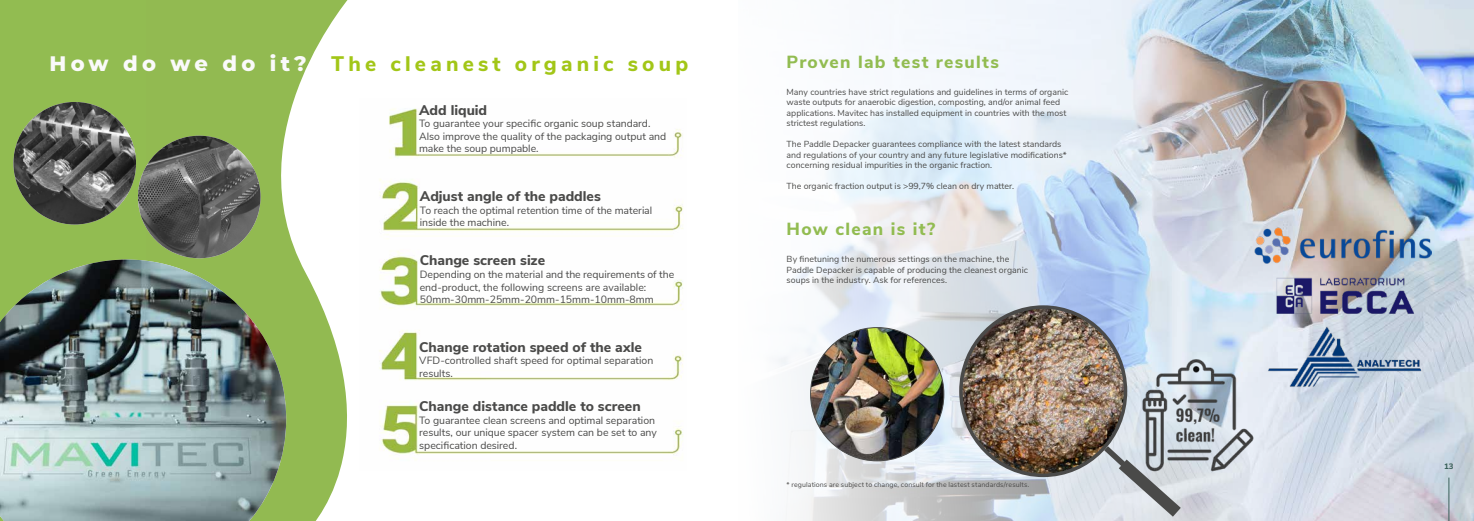
<style>
.page{position:relative;width:1474px;height:521px;background:#fff}
.page>*{position:absolute;margin:0;border:0;box-sizing:border-box;transform-origin:0 0}
.t1{font:800 21px "Nunito Sans";letter-spacing:.2em;color:#a2c617}
.t2{font:800 17.5px "Nunito Sans";letter-spacing:.075em;color:#92bc51}
.t3{font:800 14px "Nunito Sans";color:#4a4a49}
.t4{font:10.5px/12.6px "Nunito Sans";letter-spacing:-.005em;color:#4a4a49}
.t5{font:8.75px/10.5px "Nunito Sans";color:#4a4a49}
.t6{font:800 7.88px "Nunito Sans";color:#3a605a}
.t7{font:7px "Nunito Sans";letter-spacing:.015em;color:#4a4a49}
.s1{font-family:"Montserrat";color:#fafafa}
</style>
<div class="page">
<img style="left:778px;top:0;width:695px;height:521px">
<img style="left:379px;top:108px;width:304px;height:352px">
<svg style="left:146px;top:0;width:202px;height:521px;fill:#92ba51"></svg>
<div style="left:0;top:0;width:146px;height:521px;background:#92bc51"></div>
<img style="left:138px;top:136px;width:122px;height:122px;border-radius:61px">
<img style="left:13px;top:102px;width:123px;height:122px;border-radius:61px">
<img style="left:0;top:259px;width:286px;height:262px">
<img style="left:1269px;top:272px;width:149px;height:47px">
<img style="left:1265px;top:322px;width:160px;height:70px">
<img style="left:1254px;top:228px;width:177px;height:36px">
<img style="left:960px;top:307px;width:165px;height:168px">
<div style="left:959px;top:305px;width:168px;height:172px;border:4px solid #4a4a49;border-radius:50%"></div>
<img style="left:810px;top:328px;width:133px;height:133px;border-radius:67px">
<svg style="left:1098px;top:440px;width:95px;height:81px;background:#c4c8cc"></svg>
<img style="left:1124px;top:346px;width:137px;height:136px">
<hr style="left:1448px;top:477px;width:1px;height:44px;background:#3a605a">
<h1 class="t1" style="left:50px;top:48px;width:640px"><span class="s1">How do we do it?</span> The cleanest organic soup</h1>
<h3 class="t3" style="left:419px;top:99px;width:70px">Add liquid</h3>
<p class="t4" style="left:419px;top:117px;width:249px">To guarantee your specific organic soup standard.<br>Also improve the quality of the packaging output and make the soup pumpable.</p>
<h3 class="t3" style="left:420px;top:186px;width:182px">Adjust angle of the paddles</h3>
<p class="t4" style="left:420px;top:203px;width:234px">To reach the optimal retention time of the material inside the machine.</p>
<h3 class="t3" style="left:420px;top:250px;width:127px">Change screen size</h3>
<p class="t4" style="left:420px;top:267px;width:256px">Depending on the material and the requirements of the end-product, the following screens are available:<br>50mm-30mm-25mm-20mm-15mm-10mm-8mm</p>
<h3 class="t3" style="left:419px;top:336px;width:224px">Change rotation speed of the axle</h3>
<p class="t4" style="left:419px;top:354px;width:236px">VFD-controlled shaft speed for optimal separation results.</p>
<h3 class="t3" style="left:419px;top:396px;width:223px">Change distance paddle to screen</h3>
<p class="t4" style="left:419px;top:413px;width:239px">To guarantee clean screens and optimal separation results, our unique spacer system can be set to any specification desired.</p>
<h2 class="t2" style="left:786px;top:49px;width:214px">Proven lab test results</h2>
<p class="t5" style="left:786px;top:86px;width:283px">Many countries have strict regulations and guidelines in terms of organic waste outputs for anaerobic digestion, composting, and/or animal feed applications. Mavitec has installed equipment in countries with the most strictest regulations.</p>
<p class="t5" style="left:786px;top:139px;width:282px">The Paddle Depacker guarantees compliance with the latest standards and regulations of your country and any future legislative modifications* concerning residual impurities in the organic fraction.</p>
<p class="t5" style="left:786px;top:181px;width:229px">The organic fraction output is &gt;99,7% clean on dry matter.</p>
<h2 class="t2" style="left:786px;top:216px;width:150px">How clean is it?</h2>
<p class="t5" style="left:786px;top:253px;width:243px">By finetuning the numerous settings on the machine, the<br>Paddle Depacker is capable of producing the cleanest organic soups in the industry. Ask for references.</p>
<p class="t7" style="left:786px;top:480px;width:244px">* regulations are subject to change, consult for the lastest standards/results.</p>
<p class="t6" style="left:1444px;top:461px;width:11px">13</p>
</div>
